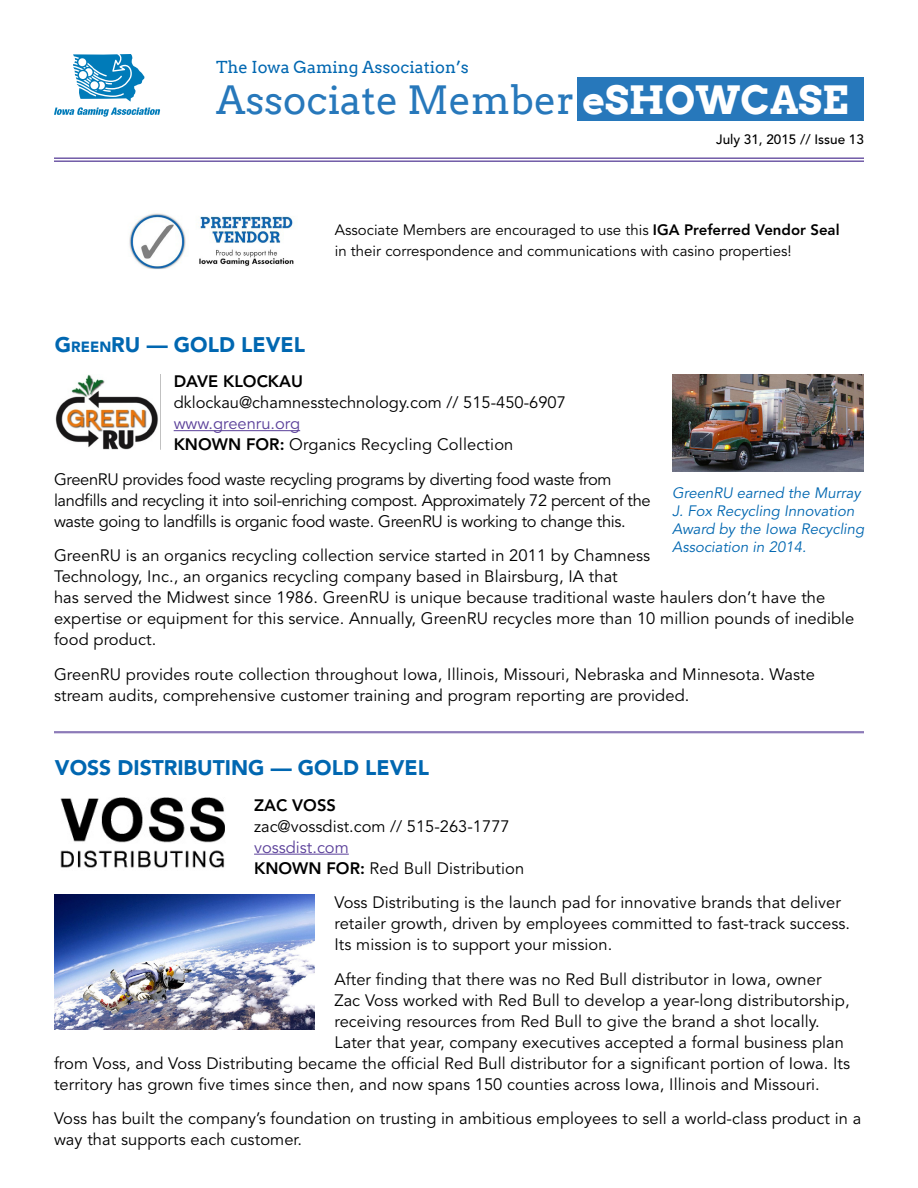
<style>
.page{position:relative;width:918px;height:1188px;background:#fff}
.page>*{position:absolute;margin:0;border:0;box-sizing:border-box;transform-origin:0 0}
.t1{font:39px "Arvo";color:#2778bb}
.t2{font:900 21px "Avenir";color:#0067b1}
.t3{font:16.5px/21px "Avenir";letter-spacing:.005em;color:#000}
.t4{font:16.5px/21px "Avenir";letter-spacing:-.02em;color:#000}
.t5{font:16.5px "Arvo";color:#0067b1}
.t6{font:800 16.5px "Avenir";color:#000}
.t7{font:15px/21px "Avenir";color:#000}
.t8{font:italic 15px/18px "Avenir";color:#0067b1}
.t9{font:500 13.5px "Avenir";color:#000}
.s1{font-weight:700;color:#fff}
.s2{font-weight:800}
.s3{font-size:14.7px}
.s4{color:#5a3f99}
</style>
<div class="page">
<div style="left:578px;top:78px;width:286px;height:43px;background:#2778bb"></div>
<svg style="left:54px;top:54px;width:106px;height:63px"></svg>
<hr style="left:54px;top:157px;width:810px;height:2px;background:#715ba7">
<hr style="left:54px;top:160px;width:810px;height:2px;background:#715ba7">
<hr style="left:174px;top:430px;width:126px;height:1px;background:#5a3f99">
<img style="left:129px;top:213px;width:165px;height:56px">
<hr style="left:54px;top:732px;width:810px;height:1px;background:#715ba7">
<hr style="left:54px;top:733px;width:810px;height:1px;background:#715ba7">
<hr style="left:254px;top:854px;width:95px;height:1px;background:#5a3f99">
<img style="left:55px;top:374px;width:103px;height:75px">
<img style="left:672px;top:374px;width:192px;height:98px">
<img style="left:60px;top:798px;width:165px;height:70px">
<img style="left:55px;top:894px;width:259px;height:135px">
<p class="t5" style="left:216px;top:57px;width:254px">The Iowa Gaming Association’s</p>
<h1 class="t1" style="left:216px;top:77px;width:634px">Associate Member <span class="s1">ESHOWCASE</span></h1>
<p class="t9" style="left:716px;top:132px;width:149px">July 31, 2015 // Issue 13</p>
<p class="t7" style="left:335px;top:220px;width:506px">Associate Members are encouraged to use this <span class="s2">IGA PREFERRED VENDOR SEAL </span>in their correspondence and communications with casino properties!</p>
<p class="t2" style="left:55px;top:332px;width:252px">G<span class="s3">REEN</span>RU — GOLD LEVEL</p>
<p class="t6" style="left:174px;top:372px;width:131px">DAVE KLOCKAU</p>
<p class="t3" style="left:174px;top:392px;width:394px">dklockau@chamnesstechnology.com // 515-450-6907</p>
<p class="t3" style="left:174px;top:413px;width:341px"><span class="s4">www.greenru.org<br></span><span class="s2">KNOWN FOR:</span> Organics Recycling Collection</p>
<p class="t4" style="left:54px;top:469px;width:598px">GreenRU provides food waste recycling programs by diverting food waste from landfills and recycling it into soil-enriching compost. Approximately 72 percent of the waste going to landfills is organic food waste. GreenRU is working to change this.</p>
<p class="t3" style="left:54px;top:545px;width:802px">GreenRU is an organics recycling collection service started in 2011 by Chamness<br>Technology, Inc., an organics recycling company based in Blairsburg, IA that<br>has served the Midwest since 1986. GreenRU is unique because traditional waste haulers don’t have the expertise or equipment for this service. Annually, GreenRU recycles more than 10 million pounds of inedible food product.</p>
<p class="t3" style="left:54px;top:664px;width:762px">GreenRU provides route collection throughout Iowa, Illinois, Missouri, Nebraska and Minnesota. Waste stream audits, comprehensive customer training and program reporting are provided.</p>
<p class="t8" style="left:672px;top:485px;width:194px">GreenRU earned the Murray<br>J. Fox Recycling Innovation<br>Award by the Iowa Recycling<br>Association in 2014.</p>
<p class="t2" style="left:55px;top:755px;width:376px">VOSS DISTRIBUTING — GOLD LEVEL</p>
<p class="t6" style="left:254px;top:795px;width:73px">ZAC VOSS</p>
<p class="t3" style="left:254px;top:816px;width:257px">zac@vossdist.com // 515-263-1777</p>
<p class="t3" style="left:254px;top:837px;width:272px"><span class="s4">vossdist.com<br></span><span class="s2">KNOWN FOR:</span> Red Bull Distribution</p>
<p class="t3" style="left:334px;top:892px;width:517px">Voss Distributing is the launch pad for innovative brands that deliver retailer growth, driven by employees committed to fast-track success.<br>Its mission is to support your mission.</p>
<p class="t3" style="left:334px;top:969px;width:489px">After finding that there was no Red Bull distributor in Iowa, owner</p>
<p class="t3" style="left:334px;top:990px;width:517px">Zac Voss worked with Red Bull to develop a year-long distributorship,</p>
<p class="t3" style="left:334px;top:1011px;width:487px">receiving resources from Red Bull to give the brand a shot locally.</p>
<p class="t3" style="left:334px;top:1032px;width:511px">Later that year, company executives accepted a formal business plan</p>
<p class="t3" style="left:54px;top:1053px;width:798px">from Voss, and Voss Distributing became the official Red Bull distributor for a significant portion of Iowa. Its</p>
<p class="t3" style="left:54px;top:1074px;width:767px">territory has grown five times since then, and now spans 150 counties across Iowa, Illinois and Missouri.</p>
<p class="t3" style="left:54px;top:1108px;width:809px">Voss has built the company’s foundation on trusting in ambitious employees to sell a world-class product in a way that supports each customer.</p>
</div>
